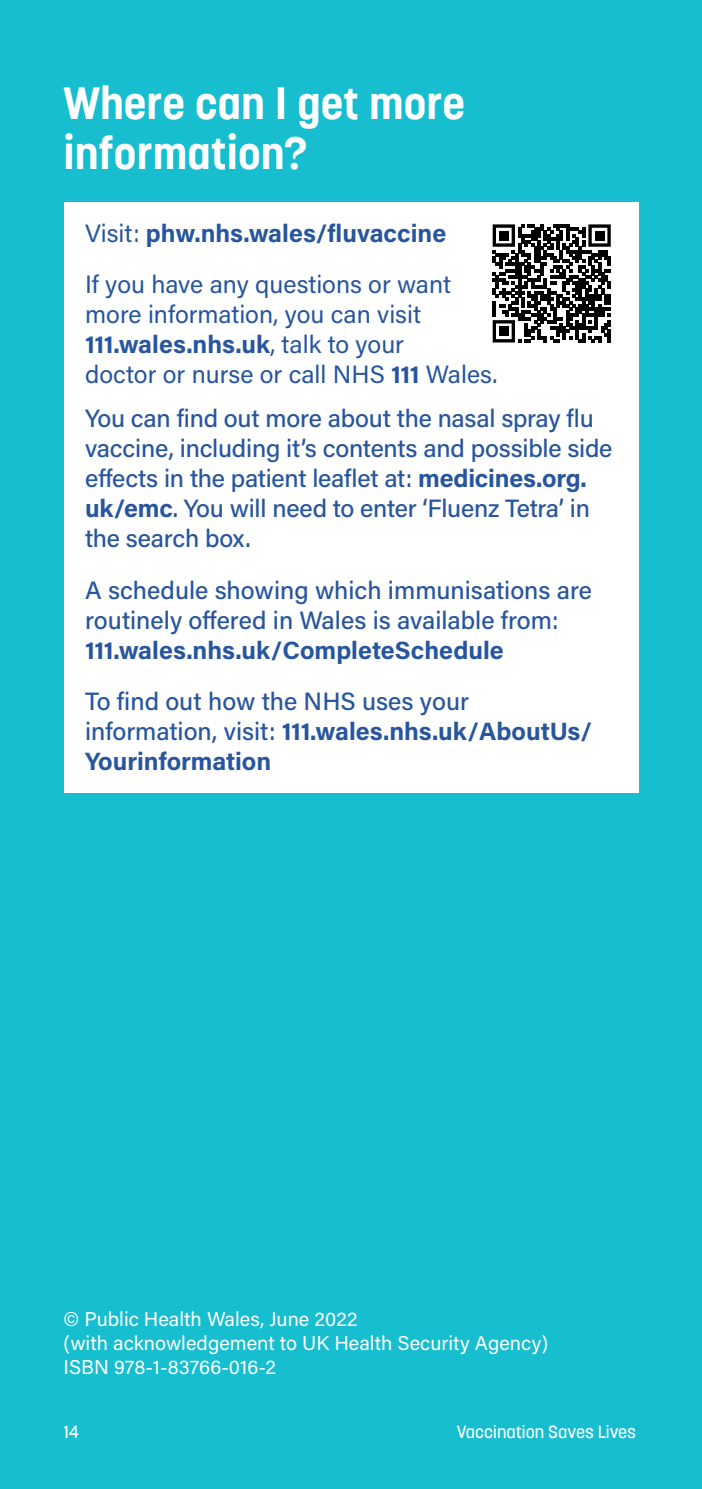
<style>
.page{position:relative;width:702px;height:1489px;background:#fff}
.page>*{position:absolute;margin:0;border:0;box-sizing:border-box;transform-origin:0 0}
.t1{font:700 45px/50px "Korolev W01";color:#fff}
.t2{font:500 25px/30px "Acumin Pro";letter-spacing:-.01em;color:#27559e}
.t3{font:25px/30px "Acumin Pro";color:#27559e}
.t4{font:700 25px "Acumin Pro";color:#27559e}
.t5{font:20px/24px "Acumin Pro";color:#fff}
.t6{font:500 17.5px "Korolev W01";color:#fff}
.s1{font-weight:700}
</style>
<div class="page">
<div style="left:0;top:0;width:702px;height:1488px;background:#16becf"></div>
<div style="left:64px;top:202px;width:574px;height:590px;background:#fff"></div>
<svg style="left:492px;top:224px;width:118px;height:118px"></svg>
<div style="left:499px;top:231px;width:9px;height:9px;background:#000"></div>
<div style="left:594px;top:231px;width:10px;height:9px;background:#000"></div>
<div style="left:499px;top:326px;width:9px;height:10px;background:#000"></div>
<h1 class="t1" style="left:64px;top:77px;width:403px">Where can I get more information?</h1>
<p class="t3" style="left:85px;top:206px;width:367px;line-height:51.2px">Visit: <span class="s1">phw.nhs.wales/fluvaccine<br></span>If you have any questions or want</p>
<p class="t3" style="left:85px;top:298px;width:414px">more information, you can visit<br><span class="s1">111.wales.nhs.uk</span>, talk to your<br>doctor or nurse or call NHS <span class="s1">111</span> Wales.</p>
<p class="t2" style="left:85px;top:402px;width:529px">You can find out more about the nasal spray flu vaccine, including it’s contents and possible side effects in the patient leaflet at: <span class="s1">medicines.org. uk/emc</span>. You will need to enter ‘Fluenz Tetra’ in the search box.</p>
<p class="t2" style="left:85px;top:574px;width:508px">A schedule showing which immunisations are routinely offered in Wales is available from:</p>
<p class="t4" style="left:85px;top:632px;width:420px">111.wales.nhs.uk/CompleteSchedule</p>
<p class="t2" style="left:85px;top:685px;width:508px">To find out how the NHS uses your information, visit: <span class="s1">111.wales.nhs.uk/AboutUs/<br>Yourinformation</span></p>
<p class="t5" style="left:64px;top:1305px;width:486px">© Public Health Wales, June 2022<br>(with acknowledgement to UK Health Security Agency)<br>ISBN 978-1-83766-016-2</p>
<p class="t6" style="left:64px;top:1421px;width:17px">14</p>
<p class="t6" style="left:457px;top:1421px;width:181px">Vaccination Saves Lives</p>
</div>
